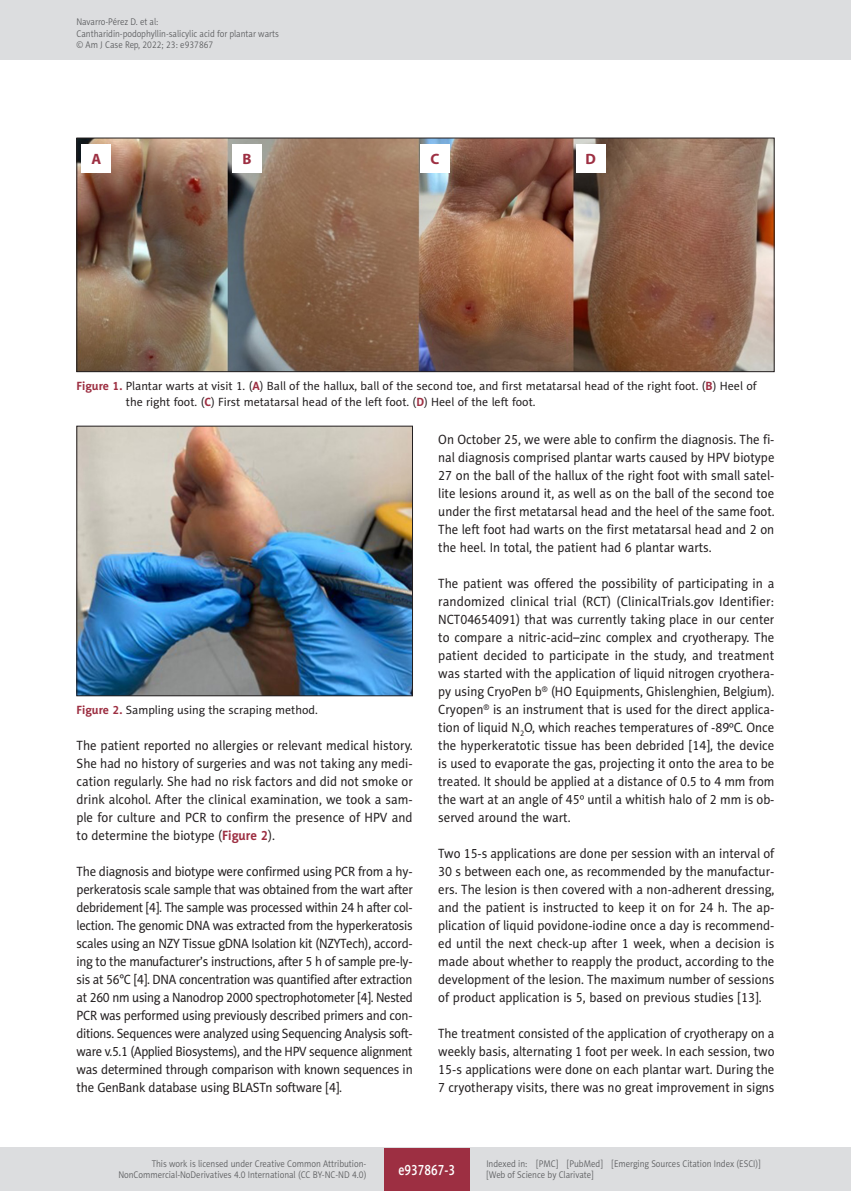
<style>
.page{position:relative;width:851px;height:1191px;background:#fff}
.page>*{position:absolute;margin:0;border:0;box-sizing:border-box;transform-origin:0 0}
.AJCR_e-PAGINA{font:15px "Naomi Sans EFN Medium";color:#fff;scale:.8 1}
.t1{font:700 15px "Myriad Pro";color:#9d2f42}
.AJCR_Body{font:13.5px/18px "Naomi Sans EFN";color:#231f20;text-align:justify;scale:.95 1}
.AJCR_Body-2{font:13.5px/18px "Naomi Sans EFN";color:#231f20;text-align:justify;scale:.94 1}
.AJCR_Rycina_tytul{font:12px/15.8px "Naomi Sans EFN";color:#231f20}
.AJCR_pagina_zywa{font:9.75px/11.2px "Naomi Sans EFN Light";color:#57585a;scale:.9 1}
.AJCR_pagina_sygnatur{font:9.75px "Naomi Sans EFN Light";color:#57585a;scale:.9 1}
.s1{font-weight:700;color:#9d2f42}
</style>
<div class="page">
<img style="left:79px;top:140px;width:693px;height:230px">
<div style="left:77px;top:138px;width:697px;height:234px;border:1px solid #231f20"></div>
<div style="left:82px;top:144px;width:29px;height:28px;background:#fff"></div>
<div style="left:232px;top:144px;width:29px;height:28px;background:#fff"></div>
<div style="left:420px;top:144px;width:29px;height:28px;background:#fff"></div>
<div style="left:576px;top:144px;width:29px;height:28px;background:#fff"></div>
<img style="left:79px;top:428px;width:331px;height:266px">
<div style="left:77px;top:426px;width:335px;height:270px;border:1px solid #231f20"></div>
<div style="left:0;top:0;width:850px;height:60px;background:#dcdddf"></div>
<div style="left:0;top:1148px;width:850px;height:43px;background:#dcdddf"></div>
<div style="left:384px;top:1147px;width:85px;height:43px;background:#9d2f42"></div>
<p class="AJCR_pagina_zywa" style="left:77px;top:16px;width:226px">Navarro-Pérez D. et al:<br>Cantharidin-podophyllin-salicylic acid for plantar warts</p>
<p class="AJCR_pagina_sygnatur" style="left:77px;top:39px;width:153px">© Am J Case Rep, 2022; 23: e937867</p>
<p class="t1" style="left:91px;top:149px;width:11px">A</p>
<p class="t1" style="left:242px;top:149px;width:11px">B</p>
<p class="t1" style="left:430px;top:149px;width:10px">C</p>
<p class="t1" style="left:585px;top:149px;width:12px">D</p>
<p class="AJCR_Rycina_tytul" style="left:126px;top:378px;width:632px;text-indent:-49px"><span class="s1">Figure 1.</span> Plantar warts at visit 1. (<span class="s1">A</span>) Ball of the hallux, ball of the second toe, and first metatarsal head of the right foot. (<span class="s1">B</span>) Heel of the right foot. (<span class="s1">C</span>) First metatarsal head of the left foot. (<span class="s1">D</span>) Heel of the left foot.</p>
<p class="AJCR_Rycina_tytul" style="left:77px;top:702px;width:243px"><span class="s1">Figure 2.</span> Sampling using the scraping method.</p>
<p class="AJCR_Body" style="left:77px;top:736px;width:355px">The patient reported no allergies or relevant medical history.<br>She had no history of surgeries and was not taking any medi&shy;cation regularly. She had no risk factors and did not smoke or drink alcohol. After the clinical examination, we took a sam&shy;ple for culture and PCR to confirm the presence of HPV and to determine the biotype (<span class="s1">Figure 2</span>).</p>
<p class="AJCR_Body" style="left:77px;top:862px;width:355px">The diagnosis and biotype were confirmed using PCR from a hy&shy;perkeratosis scale sample that was obtained from the wart after debridement [4]. The sample was processed within 24 h after col&shy;lection. The genomic DNA was extracted from the hyperkeratosis scales using an NZY Tissue gDNA Isolation kit (NZYTech), accord&shy;ing to the manufacturer’s instructions, after 5 h of sample pre-ly&shy;sis at 56°C [4]. DNA concentration was quantified after extraction at 260 nm using a Nanodrop 2000 spectrophotometer [4]. Nested PCR was performed using previously described primers and con&shy;ditions. Sequences were analyzed using Sequencing Analysis soft&shy;ware v.5.1 (Applied Biosystems), and the HPV sequence alignment was determined through comparison with known sequences in the GenBank database using BLASTn software [4].</p>
<p class="AJCR_Body" style="left:438px;top:430px;width:355px">On October 25, we were able to confirm the diagnosis. The fi&shy;nal diagnosis comprised plantar warts caused by HPV biotype 27 on the ball of the hallux of the right foot with small satel&shy;lite lesions around it, as well as on the ball of the second toe under the first metatarsal head and the heel of the same foot.<br>The left foot had warts on the first metatarsal head and 2 on the heel. In total, the patient had 6 plantar warts.</p>
<p class="AJCR_Body" style="left:438px;top:574px;width:355px">The patient was offered the possibility of participating in a randomized clinical trial (RCT) (ClinicalTrials.gov Identifier:<br>NCT04654091) that was currently taking place in our center to compare a nitric-acid–zinc complex and cryotherapy. The patient decided to participate in the study, and treatment was started with the application of liquid nitrogen cryothera&shy;py using CryoPen b<sup>®</sup> (HO Equipments, Ghislenghien, Belgium).<br>Cryopen<sup>®</sup> is an instrument that is used for the direct applica&shy;tion of liquid N<sub>2</sub>O, which reaches temperatures of -89ºC. Once the hyperkeratotic tissue has been debrided [14], the device is used to evaporate the gas, projecting it onto the area to be treated. It should be applied at a distance of 0.5 to 4 mm from the wart at an angle of 45º until a whitish halo of 2 mm is ob&shy;served around the wart.</p>
<p class="AJCR_Body" style="left:438px;top:844px;width:355px">Two 15-s applications are done per session with an interval of 30 s between each one, as recommended by the manufactur&shy;ers. The lesion is then covered with a non-adherent dressing, and the patient is instructed to keep it on for 24 h. The ap&shy;plication of liquid povidone-iodine once a day is recommend&shy;ed until the next check-up after 1 week, when a decision is made about whether to reapply the product, according to the development of the lesion. The maximum number of sessions of product application is 5, based on previous studies [13].</p>
<p class="AJCR_Body-2" style="left:438px;top:1024px;width:359px">The treatment consisted of the application of cryotherapy on a weekly basis, alternating 1 foot per week. In each session, two 15-s applications were done on each plantar wart. During the 7 cryotherapy visits, there was no great improvement in signs</p>
<p class="AJCR_pagina_zywa" style="left:118px;top:1158px;width:277px;text-align:right">This work is licensed under Creative Common Attribution-<br>NonCommercial-NoDerivatives 4.0 International (CC BY-NC-ND 4.0)</p>
<p class="AJCR_e-PAGINA" style="left:398px;top:1160px;width:72px">e937867-3</p>
<p class="AJCR_pagina_zywa" style="left:486px;top:1158px;width:306px">Indexed in: [PMC] [PubMed] [Emerging Sources Citation Index (ESCI)] [Web of Science by Clarivate]</p>
</div>
